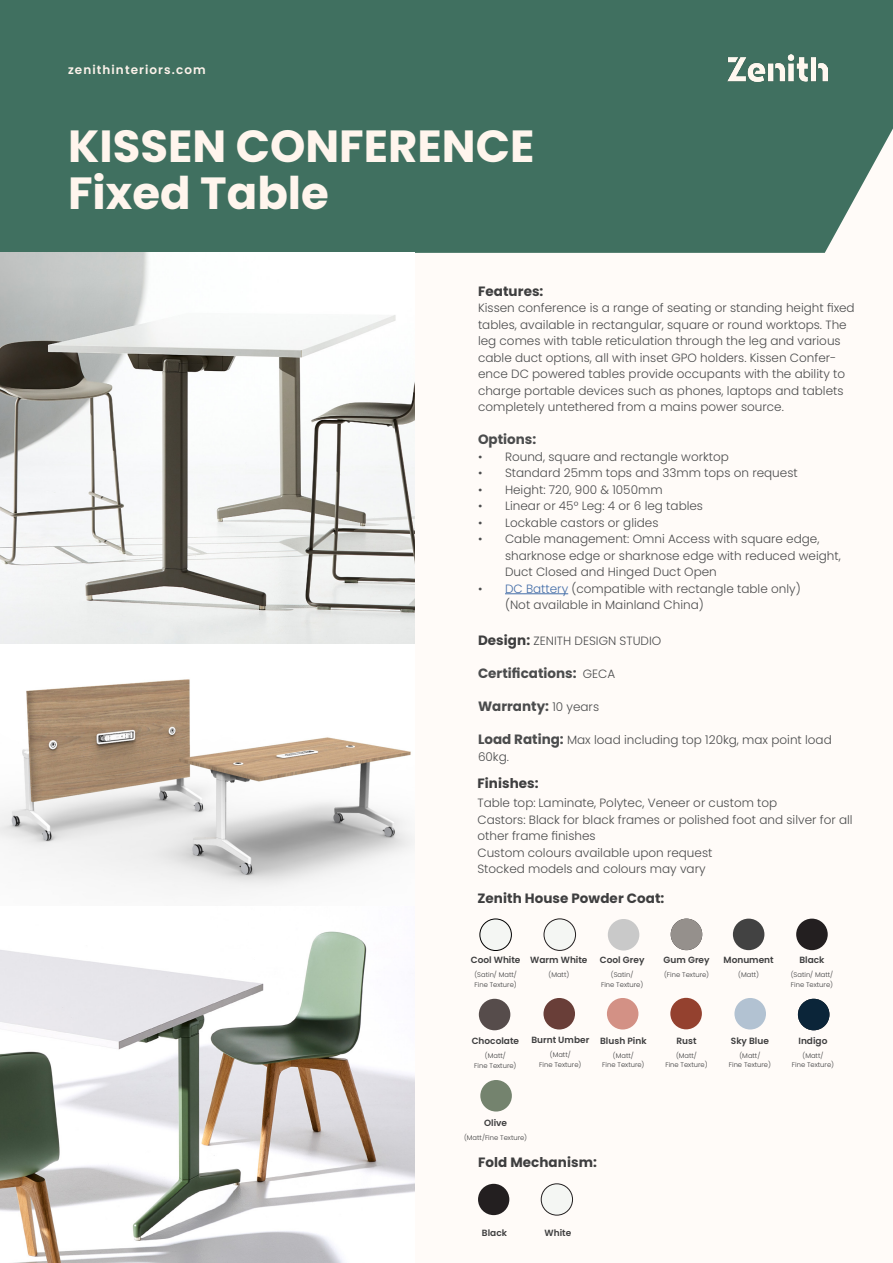
<style>
.page{position:relative;width:893px;height:1263px;background:#fffbf8}
.page>*{position:absolute;margin:0;border:0;box-sizing:border-box;transform-origin:0 0}
.PRODUCT_NAME{font:700 45px "Poppins";color:#fff5ed}
.t1{font:700 13.5px "Poppins";letter-spacing:.005em;color:#3e3e3f}
.COPY{font:700 13.5px "Poppins";color:#4b4c4d}
.COPY-2{font:300 12px/16.5px "Poppins";color:#4b4c4d}
.WEBSITE_TOP_LEFT{font:600 12px "Poppins";letter-spacing:.09em;color:#fdf3eb}
.COLOURS_SPECS{font:600 9px "Poppins";color:#3e3e3f}
.COLOURS_SPECS-2{font:300 6.75px/9.8px "Poppins";color:#3e3e3f;text-align:center}
.s1{color:#436da8}
.s2{font-weight:700;font-size:13.5px;color:#3e3e3f}
.s3{font-weight:300;font-size:12px}
.s4{font-weight:700;font-size:13.5px}
</style>
<div class="page">
<div style="left:0;top:0;width:893px;height:253px;background:#407060"></div>
<hr style="left:505px;top:593px;width:63px;height:1px;background:#436da8">
<img style="left:0;top:253px;width:415px;height:1010px">
<div style="left:478px;top:1184px;width:31px;height:31px;background:#231f20;border-radius:50%"></div>
<div style="left:541px;top:1184px;width:31px;height:31px;background:#f4f6f3;border-radius:50%"></div>
<div style="left:541px;top:1184px;width:32px;height:31px;border:1px solid #231f20;border-radius:50%"></div>
<img style="left:728px;top:55px;width:100px;height:26px">
<div style="left:480px;top:1080px;width:32px;height:31px;background:#74836e;border-radius:50%"></div>
<div style="left:543px;top:998px;width:32px;height:31px;background:#693e38;border-radius:50%"></div>
<div style="left:796px;top:919px;width:32px;height:31px;background:#231f20;border-radius:50%"></div>
<div style="left:608px;top:919px;width:31px;height:31px;background:#c9c9c9;border-radius:50%"></div>
<div style="left:544px;top:919px;width:32px;height:31px;background:#f4f6f3;border-radius:50%"></div>
<div style="left:544px;top:919px;width:32px;height:31px;border:1px solid #231f20;border-radius:50%"></div>
<div style="left:480px;top:919px;width:31px;height:31px;background:#f4f6f3;border-radius:50%"></div>
<div style="left:480px;top:919px;width:31px;height:31px;border:1px solid #000;border-radius:50%"></div>
<div style="left:607px;top:998px;width:31px;height:31px;background:#d39185;border-radius:50%"></div>
<div style="left:734px;top:998px;width:32px;height:31px;background:#b2c2d2;border-radius:50%"></div>
<div style="left:479px;top:999px;width:31px;height:31px;background:#564c4b;border-radius:50%"></div>
<div style="left:670px;top:998px;width:32px;height:31px;background:#94412f;border-radius:50%"></div>
<div style="left:798px;top:999px;width:31px;height:31px;background:#0b2539;border-radius:16px"></div>
<div style="left:733px;top:919px;width:31px;height:31px;background:#424242;border-radius:50%"></div>
<div style="left:671px;top:919px;width:31px;height:31px;background:#95908c;border-radius:16px"></div>
<p class="WEBSITE_TOP_LEFT" style="left:68px;top:63px;width:139px">zenithinteriors.com</p>
<p class="PRODUCT_NAME" style="left:68px;top:120px;width:468px">KISSEN CONFERENCE</p>
<p class="PRODUCT_NAME" style="left:68px;top:167px;width:262px">Fixed Table</p>
<p class="t1" style="left:478px;top:283px;width:67px">Features:</p>
<p class="COPY-2" style="left:478px;top:300px;width:378px">Kissen conference is a range of seating or standing height fixed tables, available in rectangular, square or round worktops. The leg comes with table reticulation through the leg and various cable duct options, all with inset GPO holders. Kissen Confer&shy;ence DC powered tables provide occupants with the ability to charge portable devices such as phones, laptops and tablets completely untethered from a mains power source.</p>
<p class="COPY" style="left:478px;top:432px;width:60px">Options:</p>
<p class="COPY-2" style="left:478px;top:448px;width:252px">• Round, square and rectangle worktop</p>
<p class="COPY-2" style="left:478px;top:465px;width:321px">• Standard 25mm tops and 33mm tops on request</p>
<p class="COPY-2" style="left:478px;top:481px;width:186px">• Height: 720, 900 &amp; 1050mm</p>
<p class="COPY-2" style="left:478px;top:498px;width:227px">• Linear or 45° Leg: 4 or 6 leg tables</p>
<p class="COPY-2" style="left:478px;top:514px;width:182px">• Lockable castors or glides</p>
<p class="COPY-2" style="left:505px;top:531px;width:337px;text-indent:-27px">• Cable management: Omni Access with square edge, sharknose edge or sharknose edge with reduced weight,<br>Duct Closed and Hinged Duct Open</p>
<p class="COPY-2" style="left:505px;top:580px;width:297px;text-indent:-27px">• <span class="s1">DC Battery</span> (compatible with rectangle table only) (Not available in Mainland China)</p>
<p class="COPY-2" style="left:478px;top:633px;width:185px"><span class="s2">Design:</span> ZENITH DESIGN STUDIO</p>
<p class="COPY" style="left:478px;top:666px;width:139px">Certifications: <span class="s3">GECA</span></p>
<p class="COPY" style="left:478px;top:699px;width:123px">Warranty: <span class="s3">10 years</span></p>
<p class="COPY-2" style="left:478px;top:732px;width:355px"><span class="s4">Load Rating:</span> Max load including top 120kg, max point load<br>60kg.</p>
<p class="t1" style="left:477px;top:775px;width:63px">Finishes:</p>
<p class="COPY-2" style="left:477px;top:795px;width:377px">Table top: Laminate, Polytec, Veneer or custom top<br>Castors: Black for black frames or polished foot and silver for all other frame finishes</p>
<p class="COPY-2" style="left:477px;top:844px;width:236px">Custom colours available upon request<br>Stocked models and colours may vary</p>
<p class="t1" style="left:477px;top:890px;width:188px">Zenith House Powder Coat:</p>
<p class="COLOURS_SPECS" style="left:471px;top:954px;width:51px">Cool White</p>
<p class="COLOURS_SPECS-2" style="left:474px;top:969px;width:44px;text-align:left">(Satin/ Matt/<br>Fine Texture)</p>
<p class="COLOURS_SPECS" style="left:530px;top:954px;width:59px">Warm White</p>
<p class="COLOURS_SPECS-2" style="left:548px;top:969px;width:22px">(Matt)</p>
<p class="COLOURS_SPECS" style="left:600px;top:954px;width:46px">Cool Grey</p>
<p class="COLOURS_SPECS-2" style="left:601px;top:969px;width:44px">(Satin/<br>Fine Texture)</p>
<p class="COLOURS_SPECS" style="left:664px;top:954px;width:47px">Gum Grey</p>
<p class="COLOURS_SPECS-2" style="left:664px;top:969px;width:46px">(Fine Texture)</p>
<p class="COLOURS_SPECS" style="left:724px;top:954px;width:52px">Monument</p>
<p class="COLOURS_SPECS-2" style="left:738px;top:969px;width:22px">(Matt)</p>
<p class="COLOURS_SPECS" style="left:799px;top:954px;width:27px">Black</p>
<p class="COLOURS_SPECS-2" style="left:791px;top:970px;width:44px;text-align:left">(Satin/ Matt/<br>Fine Texture)</p>
<p class="COLOURS_SPECS" style="left:472px;top:1036px;width:49px">Chocolate</p>
<p class="COLOURS_SPECS-2" style="left:474px;top:1051px;width:44px">(Matt/<br>Fine Texture)</p>
<p class="COLOURS_SPECS" style="left:531px;top:1035px;width:59px">Burnt Umber</p>
<p class="COLOURS_SPECS-2" style="left:539px;top:1050px;width:44px">(Matt/<br>Fine Texture)</p>
<p class="COLOURS_SPECS" style="left:600px;top:1035px;width:48px">Blush Pink</p>
<p class="COLOURS_SPECS-2" style="left:602px;top:1050px;width:44px">(Matt/<br>Fine Texture)</p>
<p class="COLOURS_SPECS" style="left:676px;top:1035px;width:22px">Rust</p>
<p class="COLOURS_SPECS-2" style="left:665px;top:1050px;width:44px">(Matt/<br>Fine Texture)</p>
<p class="COLOURS_SPECS" style="left:731px;top:1035px;width:40px">Sky Blue</p>
<p class="COLOURS_SPECS-2" style="left:729px;top:1050px;width:44px">(Matt/<br>Fine Texture)</p>
<p class="COLOURS_SPECS" style="left:798px;top:1035px;width:30px">Indigo</p>
<p class="COLOURS_SPECS-2" style="left:792px;top:1050px;width:44px">(Matt/<br>Fine Texture)</p>
<p class="COLOURS_SPECS" style="left:484px;top:1117px;width:25px">Olive</p>
<p class="COLOURS_SPECS-2" style="left:464px;top:1132px;width:65px">(Matt/Fine Texture)</p>
<p class="t1" style="left:478px;top:1154px;width:120px">Fold Mechanism:</p>
<p class="COLOURS_SPECS" style="left:482px;top:1227px;width:27px">Black</p>
<p class="COLOURS_SPECS" style="left:544px;top:1227px;width:28px">White</p>
</div>
